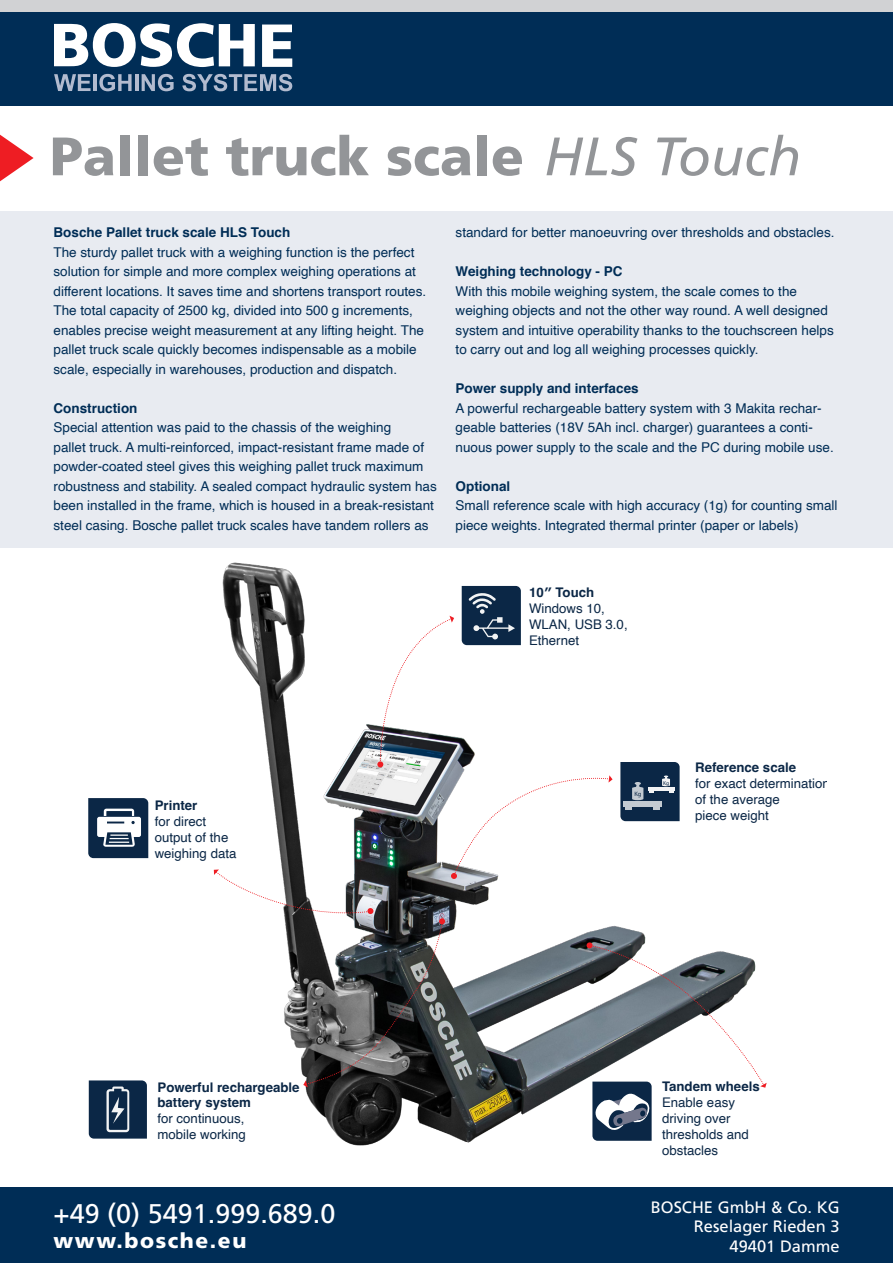
<style>
.page{position:relative;width:893px;height:1263px;background:#fff}
.page>*{position:absolute;margin:0;border:0;box-sizing:border-box;transform-origin:0 0}
.t1{font:900 54px "Frutiger LT Std";color:#939598}
.t2{font:27px "Frutiger LT Std";color:#fff}
.t3{font:900 21px "Frutiger LT Std";letter-spacing:.075em;color:#fff}
.t4{font:16.5px "Frutiger LT Std";color:#fff}
.t5{font:13.5px/19.5px "Helvetica";color:#002d56}
.t6{font:700 13.5px "Helvetica";color:#002d56}
.t7{font:13.2px/15.9px "Helvetica";color:#0b2746}
.t8{font:700 13.2px/15.9px "Helvetica";color:#0b2746}
.t9{font:6.3px "Myriad Pro";color:#0b2746}
.t10{font:5.55px "Myriad Pro";color:#0b2746}
.s1{font-weight:400;font-style:italic}
.s2{font-weight:700}
.s3{font-weight:400}
</style>
<div class="page">
<div style="left:0;top:1187px;width:893px;height:76px;background:#002d56"></div>
<svg style="left:0;top:135px;width:34px;height:46px"></svg>
<div style="left:0;top:211px;width:893px;height:337px;background:#e8ebf1"></div>
<img style="left:142px;top:562px;width:538px;height:584px">
<div style="left:0;top:0;width:893px;height:17px;background:#d1d2d4"></div>
<div style="left:0;top:12px;width:893px;height:94px;background:#002d56"></div>
<svg style="left:262px;top:25px;width:30px;height:42px"></svg>
<svg style="left:54px;top:23px;width:201px;height:44px"></svg>
<svg style="left:54px;top:74px;width:37px;height:17px"></svg>
<hr style="left:93px;top:74px;width:4px;height:17px;background:#b2bbcf">
<svg style="left:99px;top:74px;width:33px;height:17px"></svg>
<hr style="left:135px;top:74px;width:3px;height:17px;background:#b2bbcf">
<svg style="left:142px;top:74px;width:32px;height:17px"></svg>
<svg style="left:182px;top:74px;width:110px;height:17px"></svg>
<svg style="left:89px;top:1080px;width:58px;height:58px;background:#263f5a"></svg>
<svg style="left:462px;top:586px;width:59px;height:59px;background:#243d58"></svg>
<svg style="left:451px;top:775px;width:162px;height:104px"></svg>
<svg style="left:377px;top:616px;width:77px;height:151px"></svg>
<svg style="left:214px;top:869px;width:231px;height:218px"></svg>
<svg style="left:88px;top:798px;width:60px;height:60px"></svg>
<hr style="left:109px;top:841px;width:20px;height:2px;background:#fff">
<svg style="left:620px;top:762px;width:60px;height:59px;background:#324a64"></svg>
<svg style="left:587px;top:942px;width:180px;height:199px"></svg>
<p class="t1" style="left:50px;top:124px;width:753px">Pallet truck scale <span class="s1">HLS Touch</span></p>
<p class="t6" style="left:54px;top:221px;width:238px">Bosche Pallet truck scale HLS Touch</p>
<p class="t5" style="left:54px;top:242px;width:374px">The sturdy pallet truck with a weighing function is the perfect solution for simple and more complex weighing operations at different locations. It saves time and shortens transport routes.<br>The total capacity of 2500 kg, divided into 500 g increments, enables precise weight measurement at any lifting height. The pallet truck scale quickly becomes indispensable as a mobile scale, especially in warehouses, production and dispatch.</p>
<p class="t6" style="left:54px;top:397px;width:85px">Construction</p>
<p class="t5" style="left:54px;top:418px;width:385px">Special attention was paid to the chassis of the weighing<br>pallet truck. A multi-reinforced, impact-resistant frame made of powder-coated steel gives this weighing pallet truck maximum robustness and stability. A sealed compact hydraulic system has been installed in the frame, which is housed in a break-resistant steel casing. Bosche pallet truck scales have tandem rollers as</p>
<p class="t5" style="left:456px;top:223px;width:380px">standard for better manoeuvring over thresholds and obstacles.</p>
<p class="t6" style="left:456px;top:260px;width:169px">Weighing technology - PC</p>
<p class="t5" style="left:456px;top:281px;width:380px">With this mobile weighing system, the scale comes to the weighing objects and not the other way round. A well designed system and intuitive operability thanks to the touchscreen helps to carry out and log all weighing processes quickly.</p>
<p class="t6" style="left:456px;top:377px;width:185px">Power supply and interfaces</p>
<p class="t5" style="left:456px;top:398px;width:380px">A powerful rechargeable battery system with 3 Makita rechar&shy;geable batteries (18V 5Ah incl. charger) guarantees a conti&shy;nuous power supply to the scale and the PC during mobile use.</p>
<p class="t6" style="left:456px;top:475px;width:56px">Optional</p>
<p class="t5" style="left:456px;top:496px;width:383px">Small reference scale with high accuracy (1g) for counting small piece weights. Integrated thermal printer (paper or labels)</p>
<p class="t7" style="left:529px;top:585px;width:100px"><span class="s2">10″ Touch<br></span>Windows 10,<br>WLAN, USB 3.0,<br>Ethernet</p>
<p class="t7" style="left:155px;top:798px;width:83px"><span class="s2">Printer<br></span>for direct output of the weighing data</p>
<p class="t9" style="left:634px;top:790px;width:8px">Kg</p>
<p class="t10" style="left:663px;top:779px;width:8px">Kg</p>
<p class="t7" style="left:695px;top:760px;width:136px"><span class="s2">Reference scale<br></span>for exact determination of the average<br>piece weight</p>
<p class="t8" style="left:157px;top:1080px;width:144px">Powerful rechargeable battery system<br><span class="s3">for continuous,<br>mobile working</span></p>
<p class="t2" style="left:54px;top:1197px;width:283px">+49 (0) 5491.999.689.0</p>
<p class="t3" style="left:54px;top:1228px;width:194px">www.bosche.eu</p>
<p class="t7" style="left:662px;top:1079px;width:99px"><span class="s2">Tandem wheels<br></span>Enable easy driving over thresholds and obstacles</p>
<p class="t4" style="left:651px;top:1197px;width:190px">BOSCHE GmbH &amp; Co. KG</p>
<p class="t4" style="left:694px;top:1217px;width:147px">Reselager Rieden 3</p>
<p class="t4" style="left:730px;top:1237px;width:112px">49401 Damme</p>
</div>
